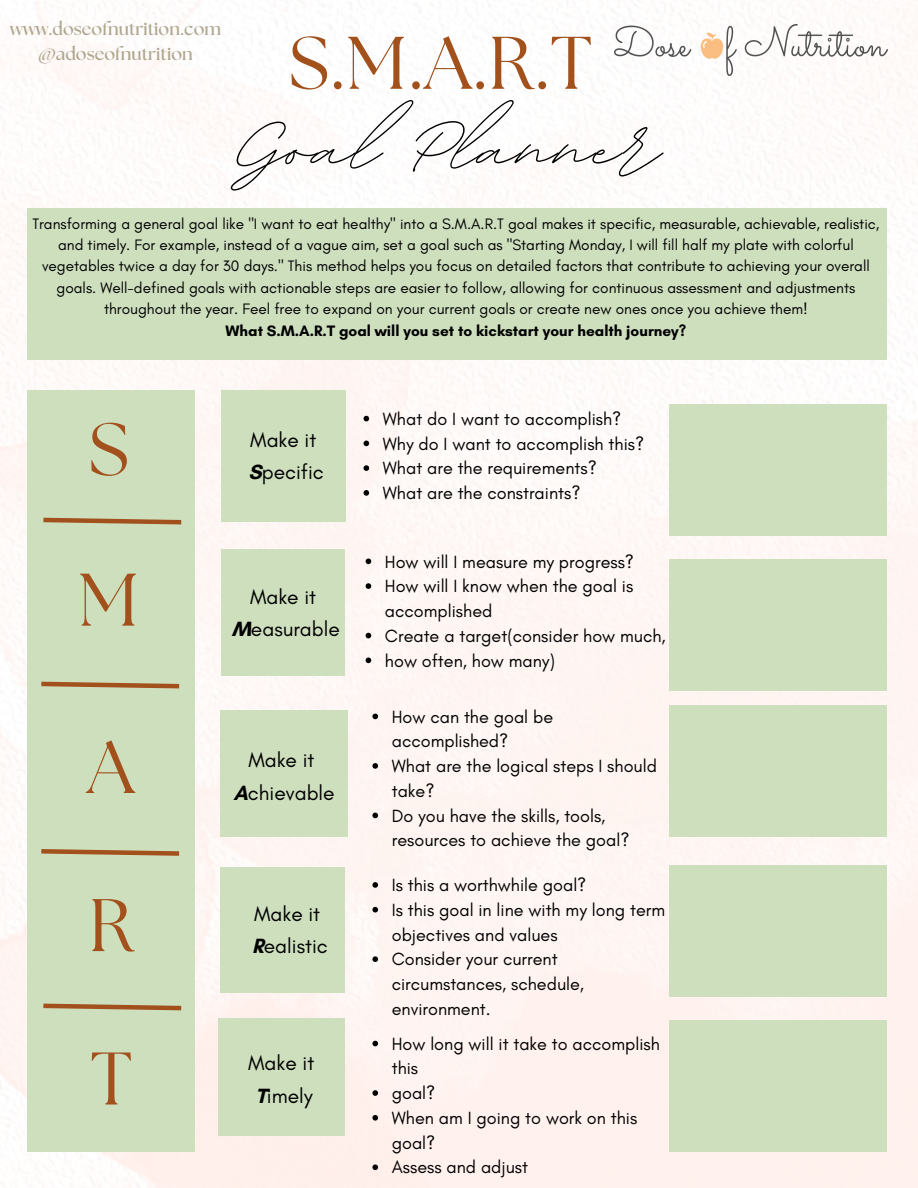
<style>
.page{position:relative;width:918px;height:1188px;background:#fff}
.page>*{position:absolute;margin:0;border:0;box-sizing:border-box;transform-origin:0 0}
.t1{font:123.15px "BD Script";letter-spacing:.01em;color:#000}
.t2{font:74.25px "The Seasons";color:#a2511d}
.t3{font:21px/32.7px "Glacial Indifference";color:#000;text-align:center}
.t4{font:18px/24.8px "Glacial Indifference";color:#000}
.t5{font:700 18px/24.8px "The Seasons";color:#afa68e;text-align:center}
.t6{font:15.45px/21.3px "Glacial Indifference";color:#000;text-align:center}
.t7{font:700 15.45px "Glacial Indifference";color:#000}
.s1{font-weight:700}
</style>
<div class="page">
<img style="left:0;top:0;width:918px;height:1188px">
<div style="left:28px;top:390px;width:167px;height:761px;background:#cedfbe"></div>
<div style="left:221px;top:390px;width:125px;height:131px;background:#cedfbe"></div>
<div style="left:221px;top:549px;width:124px;height:127px;background:#cedfbe"></div>
<div style="left:221px;top:710px;width:127px;height:127px;background:#cedfbe"></div>
<div style="left:221px;top:867px;width:124px;height:125px;background:#cedfbe"></div>
<div style="left:218px;top:1018px;width:127px;height:118px;background:#cedfbe"></div>
<svg style="left:43px;top:517px;width:139px;height:8px"></svg>
<svg style="left:41px;top:681px;width:139px;height:8px"></svg>
<svg style="left:41px;top:849px;width:139px;height:7px"></svg>
<svg style="left:43px;top:1003px;width:139px;height:8px"></svg>
<svg style="left:364px;top:416px;width:5px;height:5px"></svg>
<svg style="left:364px;top:441px;width:5px;height:5px"></svg>
<svg style="left:364px;top:465px;width:5px;height:6px"></svg>
<svg style="left:364px;top:490px;width:5px;height:6px"></svg>
<svg style="left:366px;top:559px;width:5px;height:5px"></svg>
<svg style="left:366px;top:583px;width:5px;height:6px"></svg>
<svg style="left:366px;top:633px;width:5px;height:5px"></svg>
<svg style="left:366px;top:658px;width:5px;height:5px"></svg>
<div style="left:28px;top:208px;width:859px;height:152px;background:#cedfbe"></div>
<svg style="left:372px;top:714px;width:6px;height:5px"></svg>
<svg style="left:372px;top:763px;width:6px;height:6px"></svg>
<svg style="left:372px;top:813px;width:6px;height:5px"></svg>
<svg style="left:372px;top:882px;width:6px;height:6px"></svg>
<svg style="left:372px;top:907px;width:6px;height:5px"></svg>
<svg style="left:372px;top:956px;width:6px;height:6px"></svg>
<svg style="left:372px;top:1041px;width:6px;height:5px"></svg>
<svg style="left:372px;top:1090px;width:6px;height:6px"></svg>
<svg style="left:372px;top:1115px;width:6px;height:6px"></svg>
<svg style="left:372px;top:1164px;width:6px;height:6px"></svg>
<div style="left:670px;top:405px;width:217px;height:131px;background:#cedfbe"></div>
<div style="left:670px;top:559px;width:217px;height:132px;background:#cedfbe"></div>
<div style="left:670px;top:705px;width:217px;height:131px;background:#cedfbe"></div>
<div style="left:670px;top:866px;width:217px;height:131px;background:#cedfbe"></div>
<div style="left:670px;top:1021px;width:217px;height:131px;background:#cedfbe"></div>
<img style="left:614px;top:25px;width:273px;height:51px">
<p class="t5" style="left:10px;top:17px;width:212px">www.doseofnutrition.com @adoseofnutrition</p>
<h2 class="t2" style="left:289px;top:29px;width:305px">S.M.A.R.T</h2>
<h4 class="t1" style="left:236px;top:66px;width:426px">Goal Planner</h4>
<p class="t6" style="left:32px;top:213px;width:849px">Transforming a general goal like "I want to eat healthy" into a S.M.A.R.T goal makes it specific, measurable, achievable, realistic, and timely. For example, instead of a vague aim, set a goal such as "Starting Monday, I will fill half my plate with colorful vegetables twice a day for 30 days." This method helps you focus on detailed factors that contribute to achieving your overall goals. Well-defined goals with actionable steps are easier to follow, allowing for continuous assessment and adjustments throughout the year. Feel free to expand on your current goals or create new ones once you achieve them!</p>
<h3 class="t7" style="left:226px;top:321px;width:462px">What S.M.A.R.T goal will you set to kickstart your health journey?</h3>
<p class="t2" style="left:88px;top:416px;width:42px">S</p>
<h1 class="t2" style="left:78px;top:566px;width:63px">M</h1>
<p class="t2" style="left:87px;top:734px;width:49px">A</p>
<p class="t2" style="left:89px;top:892px;width:47px">R</p>
<p class="t2" style="left:91px;top:1045px;width:43px">T</p>
<p class="t3" style="left:248px;top:423px;width:77px;text-align:left">Make it<br><span class="s1">S</span>pecific</p>
<p class="t3" style="left:232px;top:580px;width:110px">Make it<br><span class="s1">M</span>easurable</p>
<p class="t3" style="left:233px;top:744px;width:103px">Make it<br><span class="s1">A</span>chievable</p>
<p class="t3" style="left:252px;top:897px;width:77px;text-align:left">Make it<br><span class="s1">R</span>ealistic</p>
<p class="t3" style="left:248px;top:1047px;width:68px">Make it<br><span class="s1">T</span>imely</p>
<p class="t4" style="left:383px;top:406px;width:240px">What do I want to accomplish?</p>
<p class="t4" style="left:383px;top:431px;width:263px">Why do I want to accomplish this?</p>
<p class="t4" style="left:383px;top:456px;width:215px">What are the requirements?</p>
<h3 class="t4" style="left:383px;top:480px;width:199px">What are the constraints?</h3>
<p class="t4" style="left:385px;top:549px;width:251px">How will I measure my progress?</p>
<p class="t4" style="left:385px;top:574px;width:250px">How will I know when the goal is accomplished</p>
<p class="t4" style="left:385px;top:623px;width:282px">Create a target(consider how much,</p>
<p class="t4" style="left:385px;top:648px;width:172px">how often, how many)</p>
<p class="t4" style="left:392px;top:704px;width:163px">How can the goal be accomplished?</p>
<p class="t4" style="left:392px;top:753px;width:267px">What are the logical steps I should take?</p>
<p class="t4" style="left:392px;top:803px;width:239px">Do you have the skills, tools, resources to achieve the goal?</p>
<p class="t4" style="left:392px;top:872px;width:196px">Is this a worthwhile goal?</p>
<h3 class="t4" style="left:392px;top:897px;width:275px">Is this goal in line with my long term objectives and values</h3>
<p class="t4" style="left:392px;top:947px;width:194px">Consider your current circumstances, schedule, environment.</p>
<p class="t4" style="left:392px;top:1031px;width:270px">How long will it take to accomplish this</p>
<p class="t4" style="left:392px;top:1081px;width:45px">goal?</p>
<p class="t4" style="left:392px;top:1105px;width:247px">When am I going to work on this goal?</p>
<h3 class="t4" style="left:392px;top:1155px;width:138px">Assess and adjust</h3>
</div>
